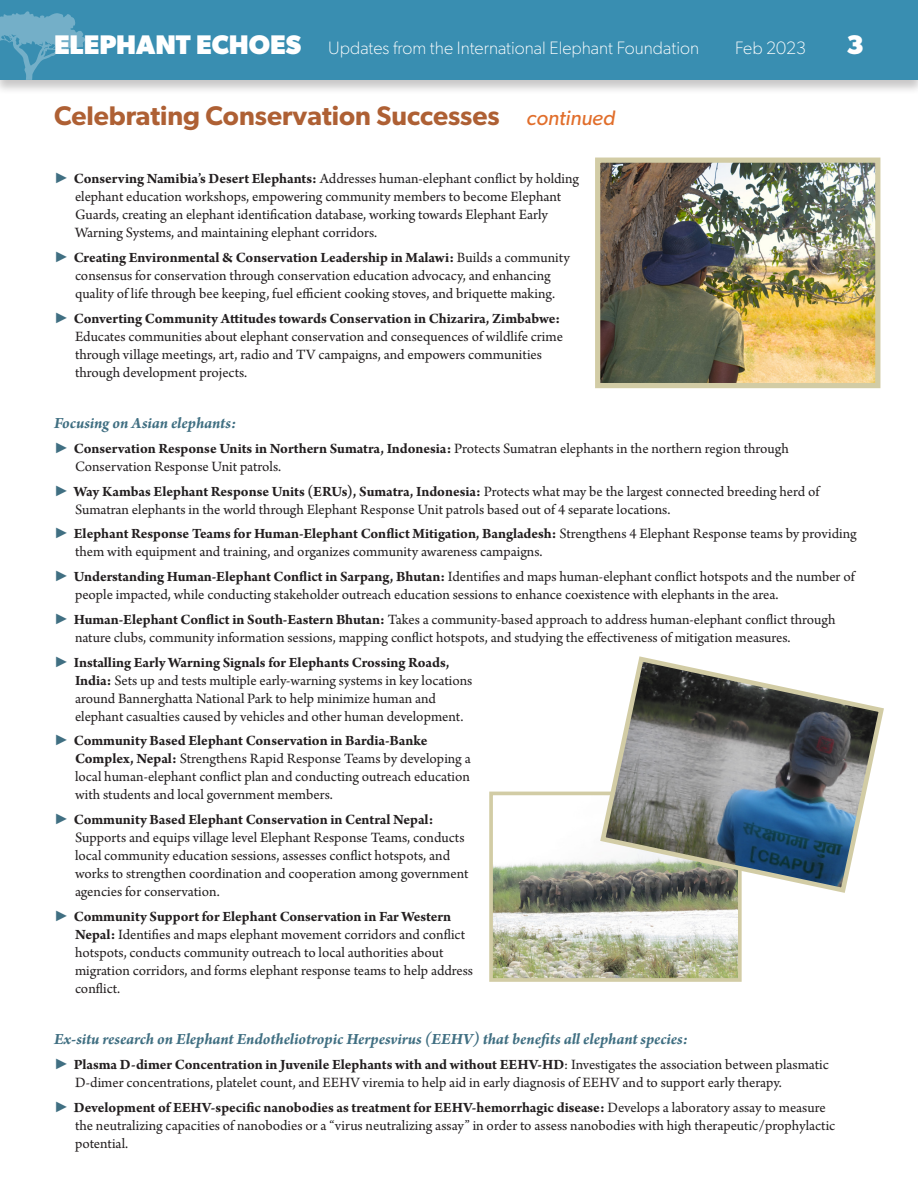
<style>
.page{position:relative;width:918px;height:1188px;background:#fff}
.page>*{position:absolute;margin:0;border:0;box-sizing:border-box;transform-origin:0 0}
.t1{font:600 27px "Gibson";color:#ae6034}
.t2{font:700 27px "Gibson";color:#fff}
.t3{font:100 18px "Gibson";color:#fff}
.t4{font:italic 700 16.5px "Arno Pro";letter-spacing:-.005em;color:#406f82}
.t5{font:15px/18px "Arno Pro";color:#231f20}
.s1{font-weight:700;font-size:27px}
.s2{font-weight:400;font-style:italic;font-size:21px;color:#e16e2b}
.s3{font-family:"Arial";font-weight:900;color:#406f82}
.s4{font-weight:700}
</style>
<div class="page">
<div style="left:0;top:0;width:918px;height:95px;background:#231f20;opacity:.25"></div>
<div style="left:0;top:0;width:918px;height:80px;background:#398eb1"></div>
<svg style="left:0;top:11px;width:85px;height:69px"></svg>
<img style="left:601px;top:164px;width:273px;height:218px">
<div style="left:595px;top:158px;width:285px;height:230px;border:5px solid #d2cca5"></div>
<img style="left:494px;top:861px;width:243px;height:116px">
<div style="left:489px;top:792px;width:253px;height:190px;border:4px solid #d2cca5"></div>
<svg style="left:598px;top:656px;width:286px;height:240px"></svg>
<p class="t3" style="left:54px;top:37px;width:647px"><span class="s1">ELEPHANT ECHOES</span> Updates from the International Elephant Foundation</p>
<p class="t3" style="left:735px;top:37px;width:72px">Feb 2023</p>
<p class="t2" style="left:846px;top:29px;width:19px">3</p>
<p class="t1" style="left:54px;top:100px;width:563px">Celebrating Conservation Successes <span class="s2">continued</span></p>
<p class="t5" style="left:75px;top:171px;width:506px;text-indent:-21px"><span class="s3">►</span> <span class="s4">Conserving Namibia’s Desert Elephants:</span> Addresses human-elephant conflict by holding elephant education workshops, empowering community members to become Elephant Guards, creating an elephant identification database, working towards Elephant Early Warning Systems, and maintaining elephant corridors.</p>
<p class="t5" style="left:54px;top:249px;width:517px;text-align:center"><span class="s3">►</span> <span class="s4">Creating Environmental &amp; Conservation Leadership in Malawi:</span> Builds a community consensus for conservation through conservation education advocacy, and enhancing quality of life through bee keeping, fuel efficient cooking stoves, and briquette making.</p>
<p class="t5" style="left:75px;top:310px;width:490px;text-indent:-21px"><span class="s3">►</span> <span class="s4">Converting Community Attitudes towards Conservation in Chizarira, Zimbabwe:<br></span>Educates communities about elephant conservation and consequences of wildlife crime through village meetings, art, radio and TV campaigns, and empowers communities through development projects.</p>
<p class="t4" style="left:54px;top:413px;width:184px">Focusing on Asian elephants:</p>
<p class="t5" style="left:75px;top:440px;width:715px;text-indent:-21px"><span class="s3">►</span> <span class="s4">Conservation Response Units in Northern Sumatra, Indonesia:</span> Protects Sumatran elephants in the northern region through<br>Conservation Response Unit patrols.</p>
<p class="t5" style="left:75px;top:483px;width:746px;text-indent:-21px"><span class="s3">►</span> <span class="s4">Way Kambas Elephant Response Units (ERUs), Sumatra, Indonesia:</span> Protects what may be the largest connected breeding herd of<br>Sumatran elephants in the world through Elephant Response Unit patrols based out of 4 separate locations.</p>
<p class="t5" style="left:75px;top:526px;width:783px;text-indent:-21px"><span class="s3">►</span> <span class="s4">Elephant Response Teams for Human-Elephant Conflict Mitigation, Bangladesh:</span> Strengthens 4 Elephant Response teams by providing them with equipment and training, and organizes community awareness campaigns.</p>
<p class="t5" style="left:75px;top:568px;width:781px;text-indent:-21px"><span class="s3">►</span> <span class="s4">Understanding Human-Elephant Conflict in Sarpang, Bhutan:</span> Identifies and maps human-elephant conflict hotspots and the number of people impacted, while conducting stakeholder outreach education sessions to enhance coexistence with elephants in the area.</p>
<p class="t5" style="left:75px;top:611px;width:762px;text-indent:-21px"><span class="s3">►</span> <span class="s4">Human-Elephant Conflict in South-Eastern Bhutan:</span> Takes a community-based approach to address human-elephant conflict through nature clubs, community information sessions, mapping conflict hotspots, and studying the effectiveness of mitigation measures.</p>
<p class="t5" style="left:75px;top:654px;width:399px;text-indent:-21px"><span class="s3">►</span> <span class="s4">Installing Early Warning Signals for Elephants Crossing Roads, India:</span> Sets up and tests multiple early-warning systems in key locations around Bannerghatta National Park to help minimize human and elephant casualties caused by vehicles and other human development.</p>
<p class="t5" style="left:75px;top:733px;width:397px;text-indent:-21px"><span class="s3">►</span> <span class="s4">Community Based Elephant Conservation in Bardia-Banke Complex, Nepal:</span> Strengthens Rapid Response Teams by developing a local human-elephant conflict plan and conducting outreach education with students and local government members.</p>
<p class="t5" style="left:75px;top:811px;width:395px;text-indent:-21px"><span class="s3">►</span> <span class="s4">Community Based Elephant Conservation in Central Nepal:<br></span>Supports and equips village level Elephant Response Teams, conducts local community education sessions, assesses conflict hotspots, and works to strengthen coordination and cooperation among government agencies for conservation.</p>
<p class="t5" style="left:75px;top:908px;width:400px;text-indent:-21px"><span class="s3">►</span> <span class="s4">Community Support for Elephant Conservation in Far Western Nepal:</span> Identifies and maps elephant movement corridors and conflict hotspots, conducts community outreach to local authorities about migration corridors, and forms elephant response teams to help address conflict.</p>
<p class="t4" style="left:54px;top:1029px;width:636px">Ex-situ research on Elephant Endotheliotropic Herpesvirus (EEHV) that benefits all elephant species:</p>
<p class="t5" style="left:75px;top:1056px;width:755px;text-indent:-21px"><span class="s3">►</span> <span class="s4">Plasma D-dimer Concentration in Juvenile Elephants with and without EEHV-HD</span>: Investigates the association between plasmatic<br>D-dimer concentrations, platelet count, and EEHV viremia to help aid in early diagnosis of EEHV and to support early therapy.</p>
<p class="t5" style="left:75px;top:1099px;width:762px;text-indent:-21px"><span class="s3">►</span> <span class="s4">Development of EEHV-specific nanobodies as treatment for EEHV-hemorrhagic disease:</span> Develops a laboratory assay to measure the neutralizing capacities of nanobodies or a “virus neutralizing assay” in order to assess nanobodies with high therapeutic/prophylactic potential.</p>
</div>
